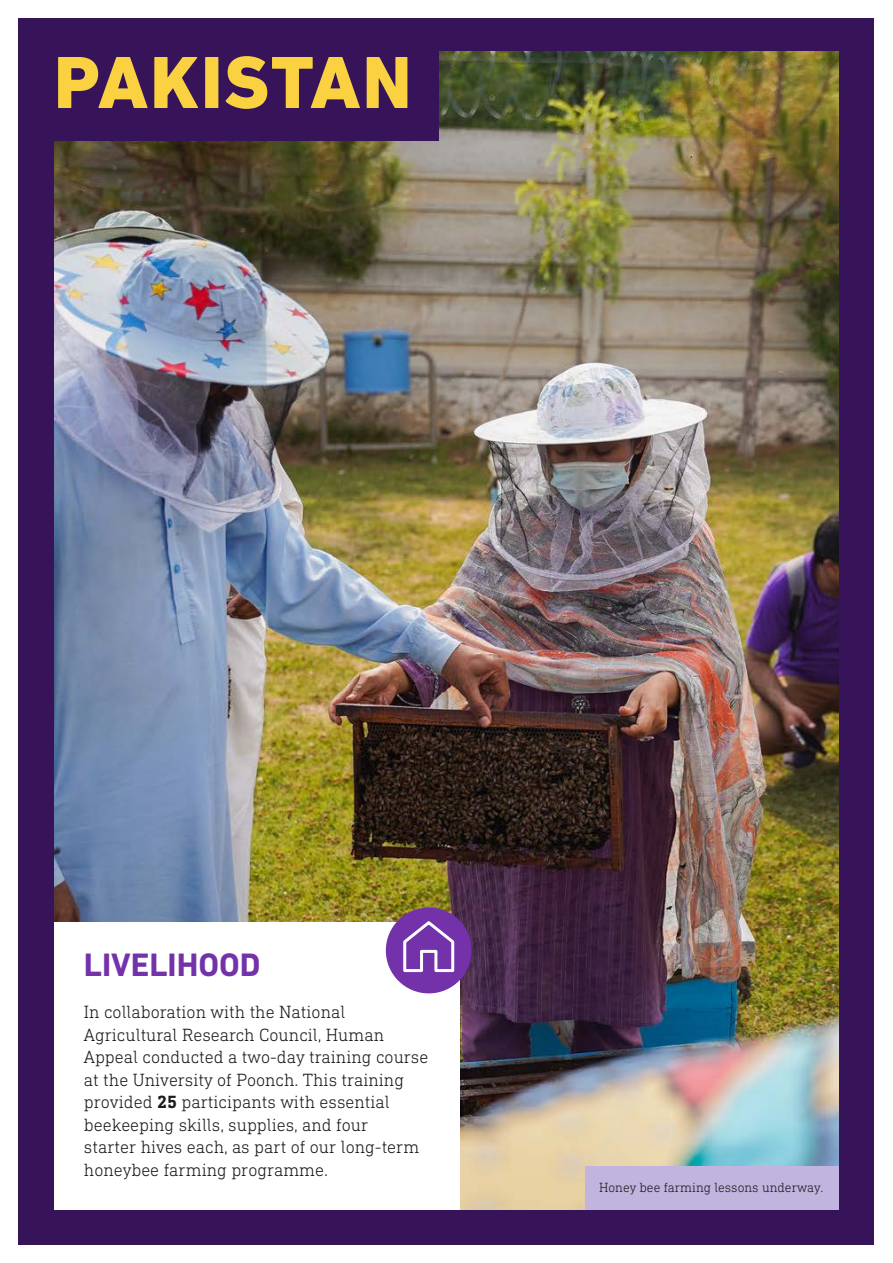
<style>
.page{position:relative;width:893px;height:1263px;background:#fff}
.page>*{position:absolute;margin:0;border:0;box-sizing:border-box;transform-origin:0 0}
.t1{font:800 75px "DIN Next LT Pro";letter-spacing:.02em;color:#fad241}
.Heading{font:700 33px "DIN Next LT Pro";color:#7332aa}
.BodyCopy{font:300 18px/22.5px "DIN Next Slab Pro";color:#1a1a1a}
.Sub_Heading{font:300 13.5px "DIN Next Slab Pro";color:#1a1a1a}
.s1{font-weight:700}
</style>
<div class="page">
<div style="left:19px;top:18px;width:855px;height:1227px;background:#37145a"></div>
<img style="left:54px;top:52px;width:785px;height:1158px">
<div style="left:47px;top:43px;width:392px;height:97px;background:#37145a"></div>
<div style="left:585px;top:1166px;width:254px;height:44px;background:#c1b4df"></div>
<div style="left:54px;top:922px;width:406px;height:287px;background:#fff"></div>
<div style="left:386px;top:907px;width:86px;height:86px;background:#7332aa;border-radius:50%"></div>
<svg style="left:403px;top:921px;width:52px;height:52px"></svg>
<p class="t1" style="left:54px;top:38px;width:359px">PAKISTAN</p>
<p class="Heading" style="left:84px;top:946px;width:178px">LIVELIHOOD</p>
<p class="BodyCopy" style="left:84px;top:1000px;width:346px">In collaboration with the National Agricultural Research Council, Human Appeal conducted a two-day training course at the University of Poonch. This training provided <span class="s1">25</span> participants with essential beekeeping skills, supplies, and four<br>starter hives each, as part of our long-term honeybee farming programme.</p>
<p class="Sub_Heading" style="left:599px;top:1180px;width:226px">Honey bee farming lessons underway.</p>
</div>
